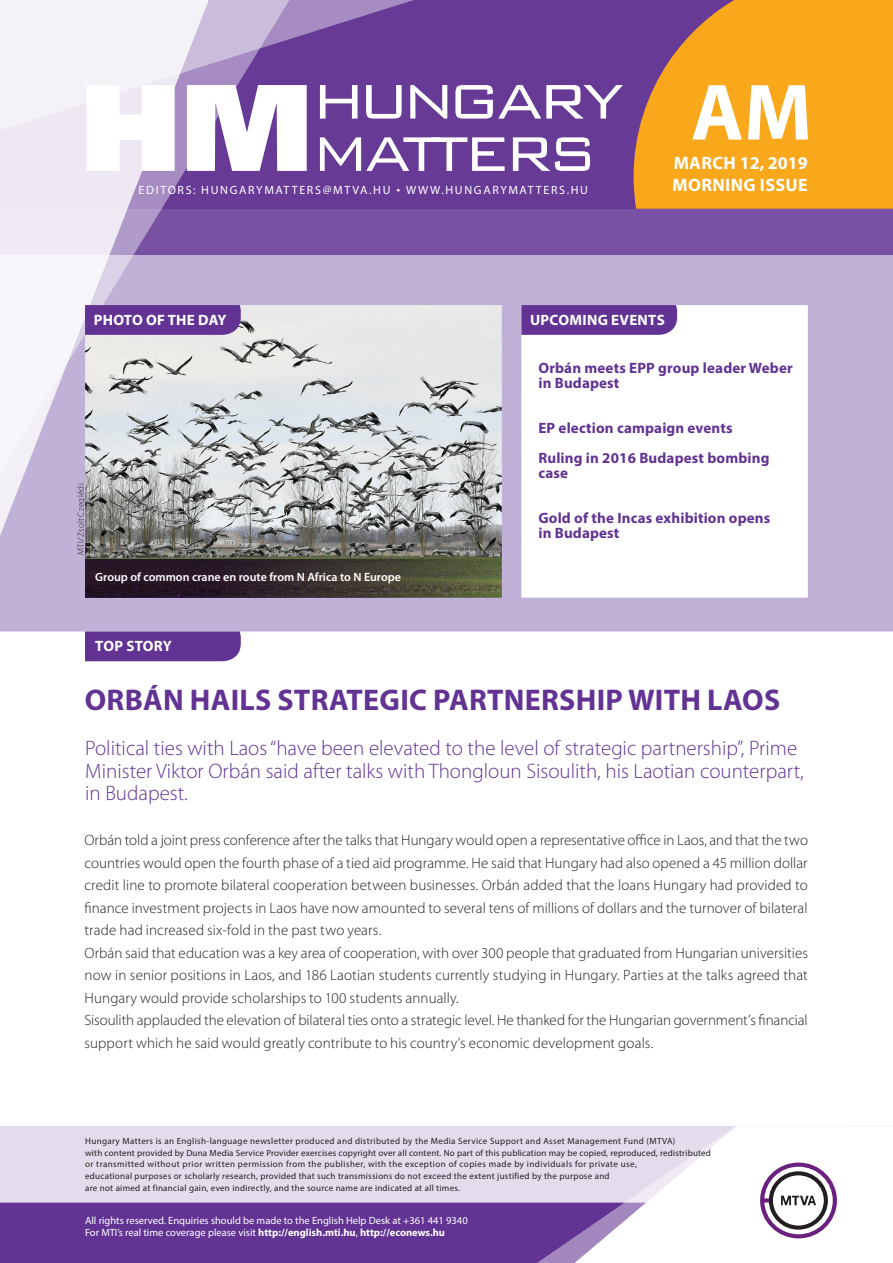
<style>
.page{position:relative;width:893px;height:1263px;background:#fff}
.page>*{position:absolute;margin:0;border:0;box-sizing:border-box;transform-origin:0 0}
.t1{font:700 80.55px "Myriad Pro";color:#fff}
.t2{font:700 30px "Myriad Pro";letter-spacing:.01em;color:#623393}
.t3{font:300 21px/22.5px "Myriad Pro";color:#623393}
.t4{font:700 18px/22.5px "Myriad Pro";letter-spacing:.02em;color:#fff}
.t5{font:300 15px/22.5px "Myriad Pro";letter-spacing:.005em;color:#231f20}
.t6{font:700 15px/15px "Myriad Pro";letter-spacing:.01em;color:#623393}
.t7{font:700 15px "Myriad Pro";letter-spacing:.02em;color:#fff}
.t8{font:12px "Myriad Pro";letter-spacing:.14em;color:#fff}
.t9{font:600 12px "Myriad Pro";color:#fff}
.t10{font:10.5px/12px "Myriad Pro";color:#fff}
.t11{font:9px/12px "Myriad Pro";letter-spacing:.03em;color:#231f20}
.t12{font:300 9px "Myriad Pro";letter-spacing:.03em;color:#231f20}
.s1{font-family:"Geogrotesque"}
.s2{font-weight:700}
</style>
<div class="page">
<div style="left:0;top:1126px;width:893px;height:137px;background:#e4dcec"></div>
<div style="left:0;top:1202px;width:506px;height:61px;background:#623393"></div>
<svg style="left:506px;top:1202px;width:69px;height:61px;background:#6b3e99"></svg>
<svg style="left:575px;top:1126px;width:318px;height:137px"></svg>
<svg style="left:0;top:255px;width:893px;height:376px"></svg>
<div style="left:0;top:0;width:893px;height:255px;background:linear-gradient(to bottom,#633493,#72489e)"></div>
<svg style="left:634px;top:0;width:259px;height:209px;background:#ea9c26"></svg>
<svg style="left:225px;top:221px;width:83px;height:287px;background:#c0bbcc"></svg>
<svg style="left:225px;top:0;width:257px;height:221px;background:#744c9f"></svg>
<svg style="left:0;top:0;width:225px;height:610px"></svg>
<svg style="left:87px;top:85px;width:88px;height:86px"></svg>
<svg style="left:187px;top:85px;width:120px;height:86px"></svg>
<svg style="left:320px;top:85px;width:37px;height:34px"></svg>
<svg style="left:366px;top:85px;width:36px;height:34px"></svg>
<svg style="left:410px;top:85px;width:37px;height:34px"></svg>
<svg style="left:455px;top:85px;width:168px;height:34px"></svg>
<svg style="left:320px;top:137px;width:185px;height:34px"></svg>
<svg style="left:513px;top:137px;width:77px;height:34px"></svg>
<div style="left:85px;top:631px;width:156px;height:30px;background:#623393"></div>
<svg style="left:521px;top:305px;width:156px;height:30px;background:#653795"></svg>
<svg style="left:85px;top:305px;width:156px;height:30px;background:#653794"></svg>
<svg style="left:85px;top:559px;width:417px;height:39px;background:#39302f"></svg>
<p class="t8" style="left:139px;top:182px;width:451px">Editors: hungarymatte rs@mtva.hu <span class="s1">¬</span> www.hungarymatte rs.hu</p>
<h1 class="t1" style="left:691px;top:60px;width:122px">AM</h1>
<p class="t4" style="left:673px;top:151px;width:137px">March 12, 2019 morning issue</p>
<p class="t7" style="left:94px;top:310px;width:134px">Photo of the day</p>
<p class="t7" style="left:530px;top:310px;width:136px">Upcoming events</p>
<p class="t12" style="left:76px;top:555px;width:73px;rotate:-90deg">MTI/Zsolt Czeglédi</p>
<p class="t9" style="left:95px;top:569px;width:307px">Group of common crane en route from N Africa to N Europe</p>
<p class="t6" style="left:538px;top:360px;width:256px">Orbán meets EPP group leader Weber in Budapest</p>
<p class="t6" style="left:538px;top:412px;width:233px;line-height:30px">EP election campaign events<br>Ruling in 2016 Budapest bombing</p>
<p class="t6" style="left:538px;top:465px;width:31px">case</p>
<p class="t6" style="left:538px;top:510px;width:233px">Gold of the Incas exhibition opens in Budapest</p>
<p class="t7" style="left:95px;top:636px;width:78px">TOP STORY</p>
<h2 class="t2" style="left:85px;top:680px;width:697px">ORBÁN HAILS STRATEGIC PARTNERSHIP WITH LAOS</h2>
<h3 class="t3" style="left:85px;top:737px;width:720px">Political ties with Laos “have been elevated to the level of strategic partnership”, Prime<br>Minister Viktor Orbán said after talks with Thongloun Sisoulith, his Laotian counterpart, in Budapest.</h3>
<p class="t5" style="left:85px;top:829px;width:725px">Orbán told a joint press conference after the talks that Hungary would open a representative office in Laos, and that the two countries would open the fourth phase of a tied aid programme. He said that Hungary had also opened a 45 million dollar credit line to promote bilateral cooperation between businesses. Orbán added that the loans Hungary had provided to finance investment projects in Laos have now amounted to several tens of millions of dollars and the turnover of bilateral trade had increased six-fold in the past two years.<br>Orbán said that education was a key area of cooperation, with over 300 people that graduated from Hungarian universities now in senior positions in Laos, and 186 Laotian students currently studying in Hungary. Parties at the talks agreed that Hungary would provide scholarships to 100 students annually.<br>Sisoulith applauded the elevation of bilateral ties onto a strategic level. He thanked for the Hungarian government’s financial support which he said would greatly contribute to his country’s economic development goals.</p>
<p class="t11" style="left:85px;top:1134px;width:627px">Hungary Matters is an English-language newsletter produced and distributed by the Media Service Support and Asset Management Fund (MTVA)<br>with content provided by Duna Media Service Provider exercises copyright over all content. No part of this publication may be copied, reproduced, redistributed or transmitted without prior written permission from the publisher, with the exception of copies made by individuals for private use,<br>educational purposes or scholarly research, provided that such transmissions do not exceed the extent justified by the purpose and<br>are not aimed at financial gain, even indirectly, and the source name are indicated at all times.</p>
<p class="t10" style="left:85px;top:1214px;width:384px">All rights reserved. Enquiries should be made to the English Help Desk at +361 441 9340<br>For MTI’s real time coverage please visit <span class="s2">http://english.mti.hu</span>, <span class="s2">http://econews.hu</span></p>
</div>
